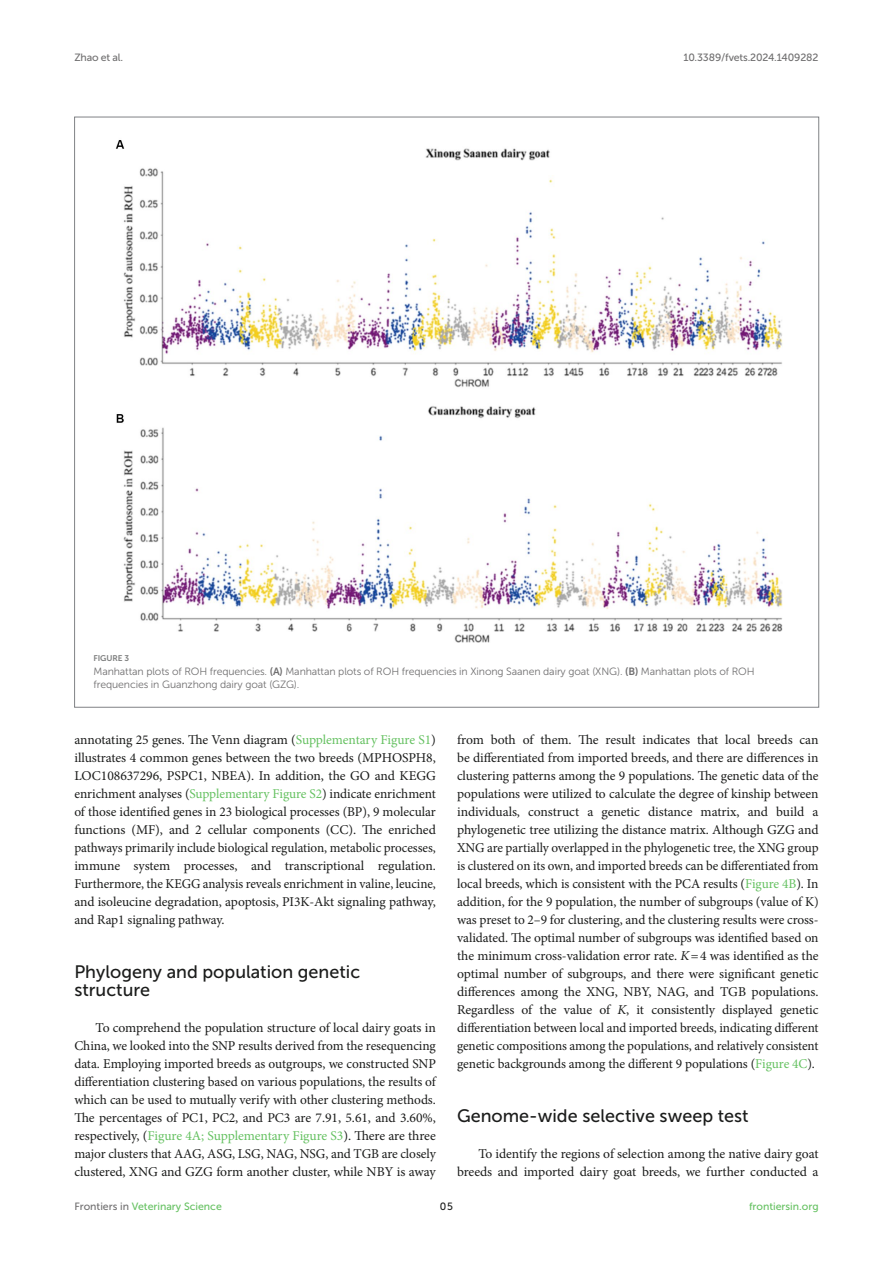
<style>
.page{position:relative;width:893px;height:1263px;background:#fff}
.page>*{position:absolute;margin:0;border:0;box-sizing:border-box;transform-origin:0 0}
.HEAD_2{font:18px/18px "Museo Sans 500";color:#1b1c1b}
.TEXT_FLUSH{font:13.5px/18px "Minion Pro";letter-spacing:-.01em;color:#1b1c1b;text-align:justify}
.TEXT{font:13.5px/18px "Minion Pro";letter-spacing:-.005em;color:#1b1c1b;text-align:justify}
.FIG_LEG{font:10.5px/13.5px "Museo Sans 300";letter-spacing:-.01em;color:#706f70}
.t1{font:10.5px "Museo Sans 500";color:#65c161}
.t2{font:10.5px "Museo Sans 500";letter-spacing:-.015em;color:#706f70}
.t3{font:10.5px "Museo Sans 500";color:#1b1c1b}
.FIG_HD{font:8.25px "Museo Sans 700";letter-spacing:-.01em;color:#7e7f7f}
.s1{font-family:"Museo Sans 700"}
.s2{color:#65c161}
.s3{font-style:italic}
.s4{color:#706f70}
</style>
<div class="page">
<img style="left:115px;top:140px;width:668px;height:502px">
<p class="t2" style="left:74px;top:51px;width:50px">Zhao et al.</p>
<p class="t2" style="left:683px;top:51px;width:137px">10.3389/fvets.2024.1409282</p>
<p class="FIG_HD" style="left:94px;top:654px;width:37px">FIGURE 3</p>
<p class="FIG_LEG" style="left:94px;top:664px;width:663px">Manhattan plots of ROH frequencies. <span class="s1">(A)</span> Manhattan plots of ROH frequencies in Xinong Saanen dairy goat (XNG). <span class="s1">(B)</span> Manhattan plots of ROH frequencies in Guanzhong dairy goat (GZG).</p>
<p class="TEXT" style="left:74px;top:731px;width:363px">annotating 25 genes. The Venn diagram (<span class="s2">Supplementary Figure S1</span>) illustrates 4 common genes between the two breeds (MPHOSPH8, LOC108637296, PSPC1, NBEA). In addition, the GO and KEGG enrichment analyses (<span class="s2">Supplementary Figure S2</span>) indicate enrichment of those identified genes in 23 biological processes (BP), 9 molecular functions (MF), and 2 cellular components (CC). The enriched pathways primarily include biological regulation, metabolic processes, immune system processes, and transcriptional regulation.<br>Furthermore, the KEGG analysis reveals enrichment in valine, leucine, and isoleucine degradation, apoptosis, PI3K-Akt signaling pathway, and Rap1 signaling pathway.</p>
<p class="HEAD_2" style="left:74px;top:963px;width:287px">Phylogeny and population genetic structure</p>
<p class="TEXT_FLUSH" style="left:74px;top:1019px;width:363px;text-indent:21px">To comprehend the population structure of local dairy goats in China, we looked into the SNP results derived from the resequencing data. Employing imported breeds as outgroups, we constructed SNP differentiation clustering based on various populations, the results of which can be used to mutually verify with other clustering methods.<br>The percentages of PC1, PC2, and PC3 are 7.91, 5.61, and 3.60%, respectively, (<span class="s2">Figure 4A; Supplementary Figure S3</span>). There are three major clusters that AAG, ASG, LSG, NAG, NSG, and TGB are closely clustered, XNG and GZG form another cluster, while NBY is away</p>
<p class="TEXT_FLUSH" style="left:457px;top:731px;width:363px">from both of them. The result indicates that local breeds can be differentiated from imported breeds, and there are differences in clustering patterns among the 9 populations. The genetic data of the populations were utilized to calculate the degree of kinship between individuals, construct a genetic distance matrix, and build a phylogenetic tree utilizing the distance matrix. Although GZG and XNG are partially overlapped in the phylogenetic tree, the XNG group is clustered on its own, and imported breeds can be differentiated from local breeds, which is consistent with the PCA results (<span class="s2">Figure 4B</span>). In addition, for the 9 population, the number of subgroups (value of K) was preset to 2–9 for clustering, and the clustering results were cross&shy;validated. The optimal number of subgroups was identified based on the minimum cross-validation error rate. <span class="s3">K</span>=4 was identified as the optimal number of subgroups, and there were significant genetic differences among the XNG, NBY, NAG, and TGB populations.<br>Regardless of the value of <span class="s3">K</span>, it consistently displayed genetic differentiation between local and imported breeds, indicating different genetic compositions among the populations, and relatively consistent genetic backgrounds among the different 9 populations (<span class="s2">Figure 4C</span>).</p>
<p class="HEAD_2" style="left:457px;top:1107px;width:293px">Genome-wide selective sweep test</p>
<p class="TEXT_FLUSH" style="left:457px;top:1145px;width:363px;text-align:right">To identify the regions of selection among the native dairy goat breeds and imported dairy goat breeds, we further conducted a</p>
<p class="t1" style="left:74px;top:1200px;width:149px"><span class="s4">Frontiers in</span> Veterinary Science</p>
<p class="t3" style="left:440px;top:1200px;width:14px">05</p>
<p class="t1" style="left:749px;top:1200px;width:71px">frontiersin.org</p>
</div>
